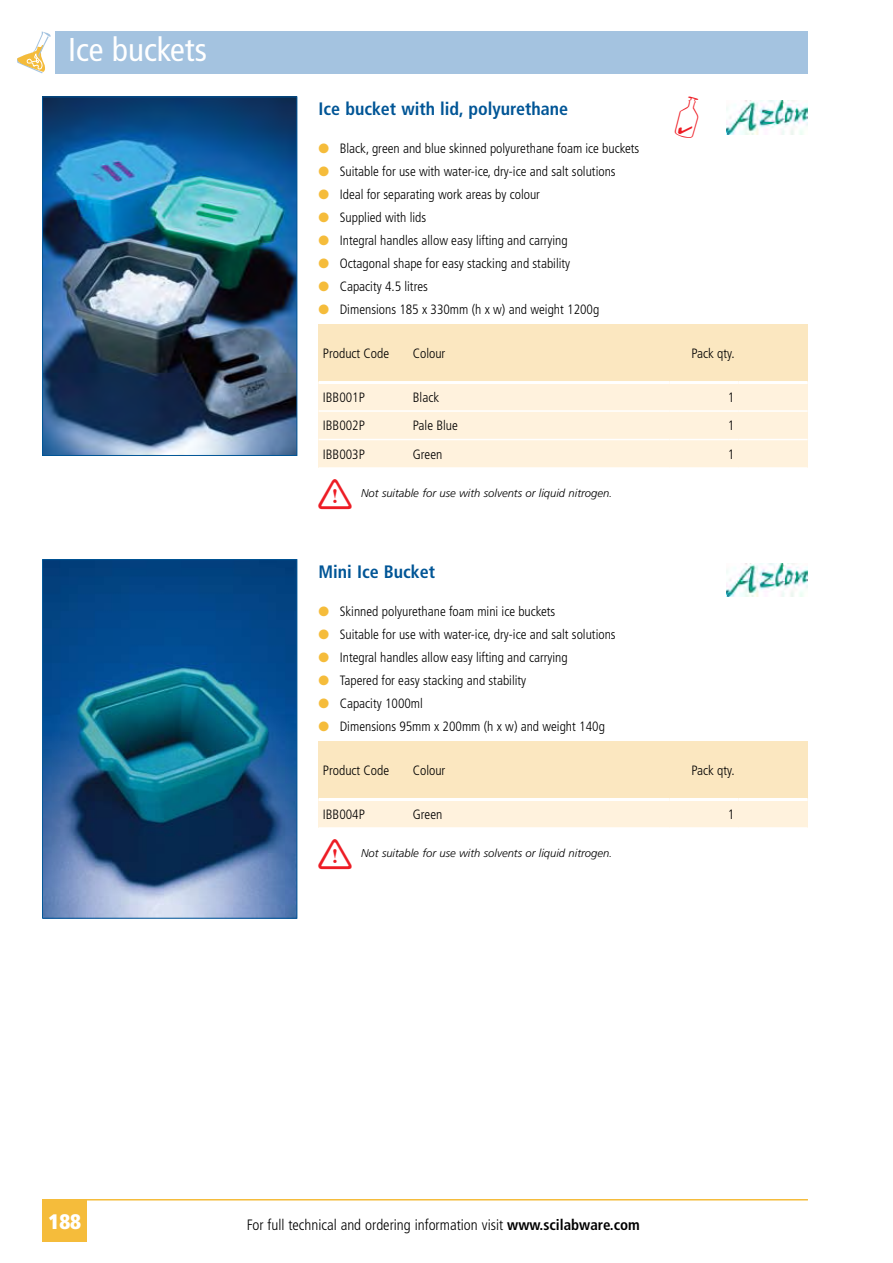
<style>
.page{position:relative;width:893px;height:1263px;background:#fff}
.page>*{position:absolute;margin:0;border:0;box-sizing:border-box;transform-origin:0 0}
.t1{font:42px "Scilabware";color:#ed1c24}
.t2{font:condensed 33px "Frutiger";color:#fff}
.t3{font:30px "Scilabware";color:#ed1c24}
.t4{font:900 condensed 21px "Frutiger";color:#fff}
.t5{font:700 condensed 18px "Frutiger";color:#005596}
.t6{font:300 condensed 15px "Frutiger";color:#000}
.t7{font:300 condensed 13.5px "Frutiger";color:#000}
.t8{font:italic 300 11.25px "Frutiger";color:#000}
.s1{color:#f5bc3b}
.s2{font-weight:700}
</style>
<div class="page">
<div style="left:43px;top:1199px;width:44px;height:43px;background:#f5bc3b"></div>
<svg style="left:17px;top:31px;width:34px;height:42px"></svg>
<hr style="left:43px;top:1199px;width:765px;height:1px;background:#f5bc3b">
<div style="left:55px;top:31px;width:753px;height:42px;background:#a4c3e0"></div>
<img style="left:727px;top:100px;width:81px;height:34px">
<img style="left:44px;top:98px;width:251px;height:356px">
<div style="left:42px;top:96px;width:255px;height:360px;border:1px solid #005596"></div>
<div style="left:319px;top:324px;width:90px;height:58px;background:#fbe7c0"></div>
<div style="left:409px;top:324px;width:261px;height:58px;background:#fbe7c0"></div>
<div style="left:670px;top:324px;width:69px;height:58px;background:#fbe7c0"></div>
<div style="left:739px;top:324px;width:69px;height:58px;background:#fbe7c0"></div>
<div style="left:319px;top:382px;width:90px;height:29px;background:#fff2dd"></div>
<div style="left:409px;top:382px;width:261px;height:29px;background:#fff2dd"></div>
<div style="left:670px;top:382px;width:69px;height:29px;background:#fff2dd"></div>
<div style="left:739px;top:382px;width:69px;height:29px;background:#fff2dd"></div>
<div style="left:319px;top:411px;width:90px;height:28px;background:#fff2dd"></div>
<div style="left:409px;top:411px;width:261px;height:28px;background:#fff2dd"></div>
<div style="left:670px;top:411px;width:69px;height:28px;background:#fff2dd"></div>
<div style="left:739px;top:411px;width:69px;height:28px;background:#fff2dd"></div>
<div style="left:319px;top:439px;width:90px;height:29px;background:#fff2dd"></div>
<div style="left:409px;top:439px;width:261px;height:29px;background:#fff2dd"></div>
<div style="left:670px;top:439px;width:69px;height:29px;background:#fff2dd"></div>
<div style="left:739px;top:439px;width:69px;height:29px;background:#fff2dd"></div>
<hr style="left:320px;top:381px;width:348px;height:3px;background:#fff">
<hr style="left:671px;top:381px;width:66px;height:3px;background:#fff">
<hr style="left:740px;top:381px;width:66px;height:3px;background:#fff">
<hr style="left:319px;top:410px;width:350px;height:2px;background:#fff">
<hr style="left:670px;top:410px;width:68px;height:2px;background:#fff">
<hr style="left:739px;top:410px;width:68px;height:2px;background:#fff">
<hr style="left:319px;top:439px;width:350px;height:1px;background:#fff">
<hr style="left:670px;top:439px;width:68px;height:1px;background:#fff">
<hr style="left:739px;top:439px;width:68px;height:1px;background:#fff">
<hr style="left:319px;top:467px;width:350px;height:2px;background:#fff">
<hr style="left:670px;top:467px;width:68px;height:2px;background:#fff">
<hr style="left:739px;top:467px;width:68px;height:2px;background:#fff">
<img style="left:727px;top:563px;width:81px;height:34px">
<img style="left:44px;top:561px;width:251px;height:355px">
<div style="left:42px;top:559px;width:255px;height:359px;border:1px solid #005596"></div>
<div style="left:319px;top:741px;width:90px;height:58px;background:#fbe7c0"></div>
<div style="left:409px;top:741px;width:261px;height:58px;background:#fbe7c0"></div>
<div style="left:670px;top:741px;width:69px;height:58px;background:#fbe7c0"></div>
<div style="left:739px;top:741px;width:69px;height:58px;background:#fbe7c0"></div>
<div style="left:319px;top:799px;width:90px;height:29px;background:#fff2dd"></div>
<div style="left:409px;top:799px;width:261px;height:29px;background:#fff2dd"></div>
<div style="left:670px;top:799px;width:69px;height:29px;background:#fff2dd"></div>
<div style="left:739px;top:799px;width:69px;height:29px;background:#fff2dd"></div>
<hr style="left:320px;top:798px;width:348px;height:3px;background:#fff">
<hr style="left:671px;top:798px;width:66px;height:3px;background:#fff">
<hr style="left:740px;top:798px;width:66px;height:3px;background:#fff">
<hr style="left:319px;top:827px;width:350px;height:2px;background:#fff">
<hr style="left:670px;top:827px;width:68px;height:2px;background:#fff">
<hr style="left:739px;top:827px;width:68px;height:2px;background:#fff">
<h2 class="t2" style="left:68px;top:30px;width:140px">Ice buckets</h2>
<h3 class="t5" style="left:319px;top:98px;width:251px">Ice bucket with lid, polyurethane</h3>
<p class="t7" style="left:319px;top:141px;width:322px"><span class="s1">●</span> Black, green and blue skinned polyurethane foam ice buckets</p>
<p class="t7" style="left:319px;top:164px;width:299px"><span class="s1">●</span> Suitable for use with water-ice, dry-ice and salt solutions</p>
<p class="t7" style="left:319px;top:187px;width:223px"><span class="s1">●</span> Ideal for separating work areas by colour</p>
<p class="t7" style="left:319px;top:210px;width:109px"><span class="s1">●</span> Supplied with lids</p>
<p class="t7" style="left:319px;top:233px;width:251px"><span class="s1">●</span> Integral handles allow easy lifting and carrying</p>
<p class="t7" style="left:319px;top:256px;width:253px"><span class="s1">●</span> Octagonal shape for easy stacking and stability</p>
<p class="t7" style="left:319px;top:278px;width:111px"><span class="s1">●</span> Capacity 4.5 litres</p>
<p class="t7" style="left:319px;top:301px;width:282px"><span class="s1">●</span> Dimensions 185 x 330mm (h x w) and weight 1200g</p>
<h1 class="t1" style="left:673px;top:96px;width:28px">1</h1>
<p class="t7" style="left:323px;top:346px;width:68px">Product Code</p>
<p class="t7" style="left:413px;top:346px;width:34px">Colour</p>
<p class="t7" style="left:691px;top:346px;width:45px">Pack qty.</p>
<p class="t7" style="left:323px;top:389px;width:44px">IBB001P</p>
<p class="t7" style="left:413px;top:389px;width:28px">Black</p>
<p class="t7" style="left:728px;top:389px;width:8px">1</p>
<p class="t7" style="left:323px;top:418px;width:44px">IBB002P</p>
<p class="t7" style="left:413px;top:418px;width:46px">Pale Blue</p>
<p class="t7" style="left:728px;top:418px;width:8px">1</p>
<p class="t7" style="left:323px;top:446px;width:44px">IBB003P</p>
<p class="t7" style="left:413px;top:446px;width:31px">Green</p>
<p class="t7" style="left:728px;top:446px;width:8px">1</p>
<h3 class="t3" style="left:319px;top:479px;width:31px">w</h3>
<p class="t8" style="left:361px;top:486px;width:253px">Not suitable for use with solvents or liquid nitrogen.</p>
<h3 class="t5" style="left:319px;top:561px;width:118px">Mini Ice Bucket</h3>
<p class="t7" style="left:319px;top:604px;width:238px"><span class="s1">●</span> Skinned polyurethane foam mini ice buckets</p>
<p class="t7" style="left:319px;top:627px;width:299px"><span class="s1">●</span> Suitable for use with water-ice, dry-ice and salt solutions</p>
<p class="t7" style="left:319px;top:650px;width:251px"><span class="s1">●</span> Integral handles allow easy lifting and carrying</p>
<p class="t7" style="left:319px;top:672px;width:209px"><span class="s1">●</span> Tapered for easy stacking and stability</p>
<p class="t7" style="left:319px;top:695px;width:106px"><span class="s1">●</span> Capacity 1000ml</p>
<p class="t7" style="left:319px;top:718px;width:288px"><span class="s1">●</span> Dimensions 95mm x 200mm (h x w) and weight 140g</p>
<p class="t7" style="left:323px;top:763px;width:68px">Product Code</p>
<p class="t7" style="left:413px;top:763px;width:34px">Colour</p>
<p class="t7" style="left:691px;top:763px;width:45px">Pack qty.</p>
<p class="t7" style="left:323px;top:806px;width:44px">IBB004P</p>
<p class="t7" style="left:413px;top:806px;width:31px">Green</p>
<p class="t7" style="left:728px;top:806px;width:8px">1</p>
<h3 class="t3" style="left:319px;top:839px;width:31px">w</h3>
<p class="t8" style="left:361px;top:846px;width:253px">Not suitable for use with solvents or liquid nitrogen.</p>
<h3 class="t4" style="left:48px;top:1209px;width:34px">188</h3>
<p class="t6" style="left:247px;top:1216px;width:395px">For full technical and ordering information visit <span class="s2">www.scilabware.com</span></p>
</div>
